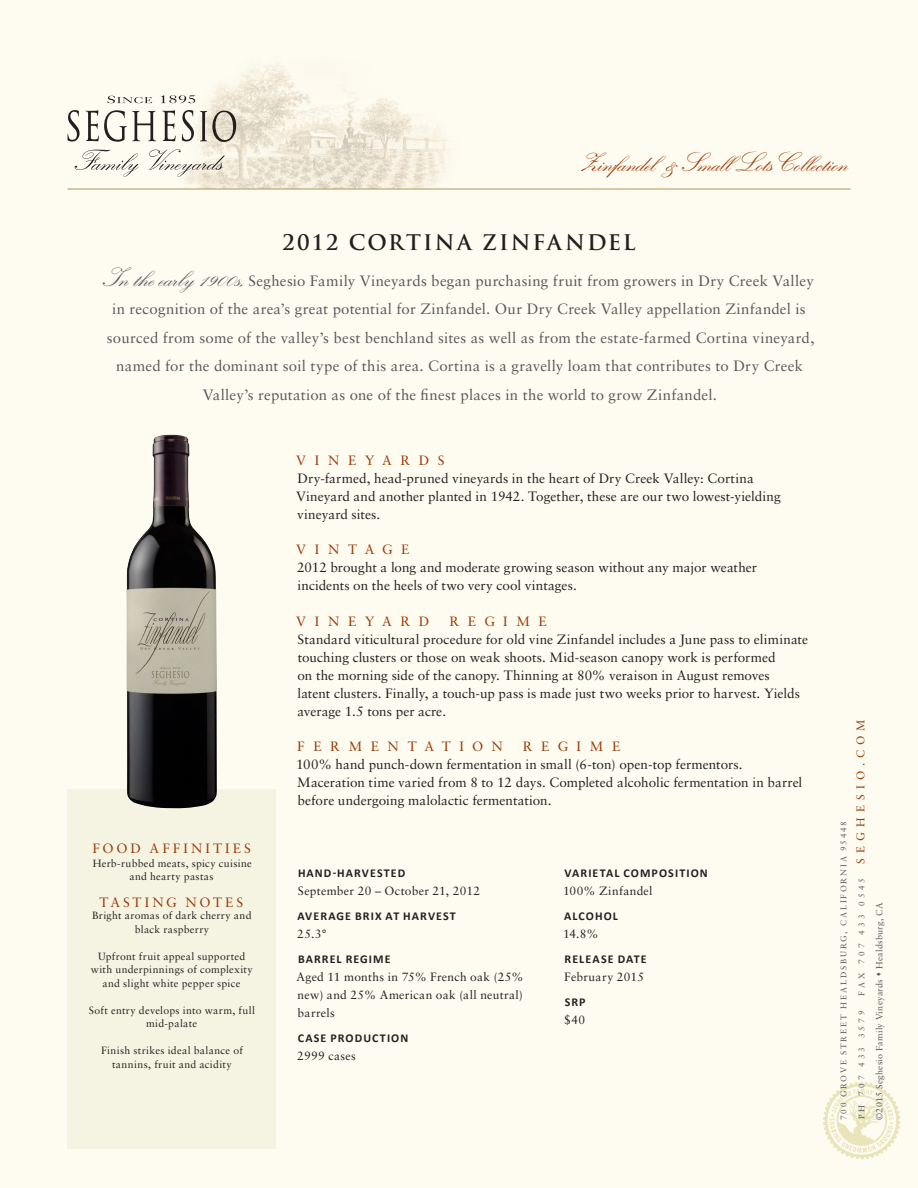
<style>
.page{position:relative;width:918px;height:1188px;background:#fefbf1}
.page>*{position:absolute;margin:0;border:0;box-sizing:border-box;transform-origin:0 0}
.t1{font:700 27px "Kuenstler Script LT Std 2";color:#9a3c07}
.Varietal_Name{font:700 21px "Trajan Pro";letter-spacing:.095em;color:#231f20}
.Intro_Paragraph{font:15px/28.5px "Sabon LT Std";letter-spacing:.015em;color:#57585a;text-align:center}
.main_body_copy{font:13.5px/18px "Sabon LT Std";color:#231f20}
.Subhead{font:13.5px "Sabon LT Std";letter-spacing:.645em;color:#9a3c07}
.Food_Subhead{font:13.5px "Sabon LT Std";letter-spacing:.225em;color:#9a3c07}
.Spec_body_copy{font:12px/18px "Sabon LT Std";letter-spacing:.025em;color:#231f20;text-align:justify}
.Specs_subhead{font:700 12px "Calibri";letter-spacing:.09em;color:#231f20}
.t2{font:11.25px "Sabon LT Std";letter-spacing:.46em;color:#9a3c07}
.Food_Tasting_body_co{font:10.5px/13.5px "Sabon LT Std";letter-spacing:.03em;color:#231f20;text-align:center}
.t3{font:9px "Sabon LT Std";letter-spacing:.035em;color:#57585a}
.t4{font:8.25px/18px "Sabon LT Std";letter-spacing:.24em;color:#57585a}
.t5{font:8.25px "Sabon LT Std";letter-spacing:.395em;color:#57585a}
.s1{font-family:"Kuenstler Script LT Std 2";font-weight:700;font-size:27px}
</style>
<div class="page">
<img style="left:178px;top:62px;width:284px;height:127px">
<hr style="left:67px;top:189px;width:783px;height:1px;background:#b39758">
<svg style="left:823px;top:1082px;width:77px;height:77px"></svg>
<div style="left:68px;top:789px;width:208px;height:360px;background:#f5f4e2"></div>
<img style="left:126px;top:435px;width:91px;height:373px">
<svg style="left:75px;top:150px;width:64px;height:27px"></svg>
<svg style="left:149px;top:149px;width:76px;height:28px"></svg>
<svg style="left:108px;top:96px;width:44px;height:7px"></svg>
<svg style="left:161px;top:95px;width:34px;height:8px"></svg>
<svg style="left:67px;top:110px;width:13px;height:32px"></svg>
<svg style="left:162px;top:110px;width:14px;height:31px"></svg>
<svg style="left:86px;top:110px;width:70px;height:32px"></svg>
<svg style="left:200px;top:110px;width:39px;height:32px"></svg>
<svg style="left:182px;top:110px;width:12px;height:32px"></svg>
<h1 class="t1" style="left:580px;top:148px;width:268px">Zinfandel &amp; Small Lots Collection</h1>
<p class="Varietal_Name" style="left:282px;top:230px;width:355px">2012 CORTINA ZINFANDEL</p>
<p class="Intro_Paragraph" style="left:102px;top:266px;width:714px"><span class="s1">In the early 1900s,</span> Seghesio Family Vineyards began purchasing fruit from growers in Dry Creek Valley in recognition of the area’s great potential for Zinfandel. Our Dry Creek Valley appellation Zinfandel is sourced from some of the valley’s best benchland sites as well as from the estate-farmed Cortina vineyard, named for the dominant soil type of this area. Cortina is a gravelly loam that contributes to Dry Creek Valley’s reputation as one of the finest places in the world to grow Zinfandel.</p>
<p class="Food_Subhead" style="left:92px;top:841px;width:160px">FOOD AFFINITIES</p>
<p class="Food_Tasting_body_co" style="left:93px;top:856px;width:161px">Herb-rubbed meats, spicy cuisine and hearty pastas</p>
<p class="Food_Subhead" style="left:99px;top:895px;width:145px">TASTING NOTES</p>
<p class="Food_Tasting_body_co" style="left:92px;top:909px;width:161px">Bright aromas of dark cherry and black raspberry</p>
<p class="Food_Tasting_body_co" style="left:91px;top:949px;width:164px">Upfront fruit appeal supported with underpinnings of complexity and slight white pepper spice</p>
<p class="Food_Tasting_body_co" style="left:89px;top:1003px;width:168px">Soft entry develops into warm, full mid-palate</p>
<p class="Food_Tasting_body_co" style="left:101px;top:1044px;width:143px">Finish strikes ideal balance of tannins, fruit and acidity</p>
<p class="Subhead" style="left:296px;top:452px;width:150px">VINEYARDS</p>
<p class="main_body_copy" style="left:296px;top:469px;width:486px">Dry-farmed, head-pruned vineyards in the heart of Dry Creek Valley: Cortina<br>Vineyard and another planted in 1942. Together, these are our two lowest-yielding vineyard sites.</p>
<p class="Subhead" style="left:296px;top:542px;width:115px">VINTAGE</p>
<p class="main_body_copy" style="left:297px;top:558px;width:462px">2012 brought a long and moderate growing season without any major weather incidents on the heels of two very cool vintages.</p>
<p class="Subhead" style="left:296px;top:613px;width:135px">VINEYARD</p>
<p class="Subhead" style="left:449px;top:613px;width:99px">REGIME</p>
<p class="main_body_copy" style="left:297px;top:630px;width:512px">Standard viticultural procedure for old vine Zinfandel includes a June pass to eliminate touching clusters or those on weak shoots. Mid-season canopy work is performed<br>on the morning side of the canopy. Thinning at 80% veraison in August removes<br>latent clusters. Finally, a touch-up pass is made just two weeks prior to harvest. Yields average 1.5 tons per acre.</p>
<p class="Subhead" style="left:297px;top:738px;width:207px">FERMENTATION</p>
<p class="Subhead" style="left:523px;top:738px;width:99px">REGIME</p>
<p class="main_body_copy" style="left:296px;top:755px;width:508px">100% hand punch-down fermentation in small (6-ton) open-top fermentors.<br>Maceration time varied from 8 to 12 days. Completed alcoholic fermentation in barrel before undergoing malolactic fermentation.</p>
<p class="Specs_subhead" style="left:298px;top:866px;width:109px">HAND-HARVESTED</p>
<p class="Spec_body_copy" style="left:298px;top:882px;width:184px">September 20 – October 21, 2012</p>
<p class="Specs_subhead" style="left:297px;top:908px;width:160px">AVERAGE BRIX AT HARVEST</p>
<p class="Spec_body_copy" style="left:297px;top:925px;width:31px">25.3°</p>
<p class="Specs_subhead" style="left:298px;top:951px;width:94px">BARREL REGIME</p>
<p class="Spec_body_copy" style="left:296px;top:968px;width:229px">Aged 11 months in 75% French oak (25% new) and 25% American oak (all neutral) barrels</p>
<p class="Specs_subhead" style="left:298px;top:1030px;width:112px">CASE PRODUCTION</p>
<p class="Spec_body_copy" style="left:297px;top:1046px;width:60px">2999 cases</p>
<p class="Specs_subhead" style="left:564px;top:866px;width:145px">VARIETAL COMPOSITION</p>
<p class="Spec_body_copy" style="left:563px;top:882px;width:91px">100% Zinfandel</p>
<p class="Specs_subhead" style="left:564px;top:908px;width:55px">ALCOHOL</p>
<p class="Spec_body_copy" style="left:563px;top:925px;width:37px">14.8%</p>
<p class="Specs_subhead" style="left:565px;top:951px;width:84px">RELEASE DATE</p>
<p class="Spec_body_copy" style="left:564px;top:968px;width:81px">February 2015</p>
<p class="Specs_subhead" style="left:565px;top:994px;width:22px">SRP</p>
<p class="Spec_body_copy" style="left:564px;top:1010px;width:22px">$40</p>
<p class="t2" style="left:854px;top:864px;width:146px;rotate:-90deg">SEGHESIO.COM</p>
<p class="t4" style="left:835px;top:1120px;width:300px;rotate:-90deg">700 GROVE STREET HEALDSBURG, CALIFORNIA 95448<br>PH 707 433 3579</p>
<p class="t5" style="left:857px;top:996px;width:120px;rotate:-90deg">FAX 707 433 0545</p>
<p class="t3" style="left:874px;top:1120px;width:219px;rotate:-90deg">©2015 Seghesio Family Vineyards ♦ Healdsburg, CA</p>
</div>
